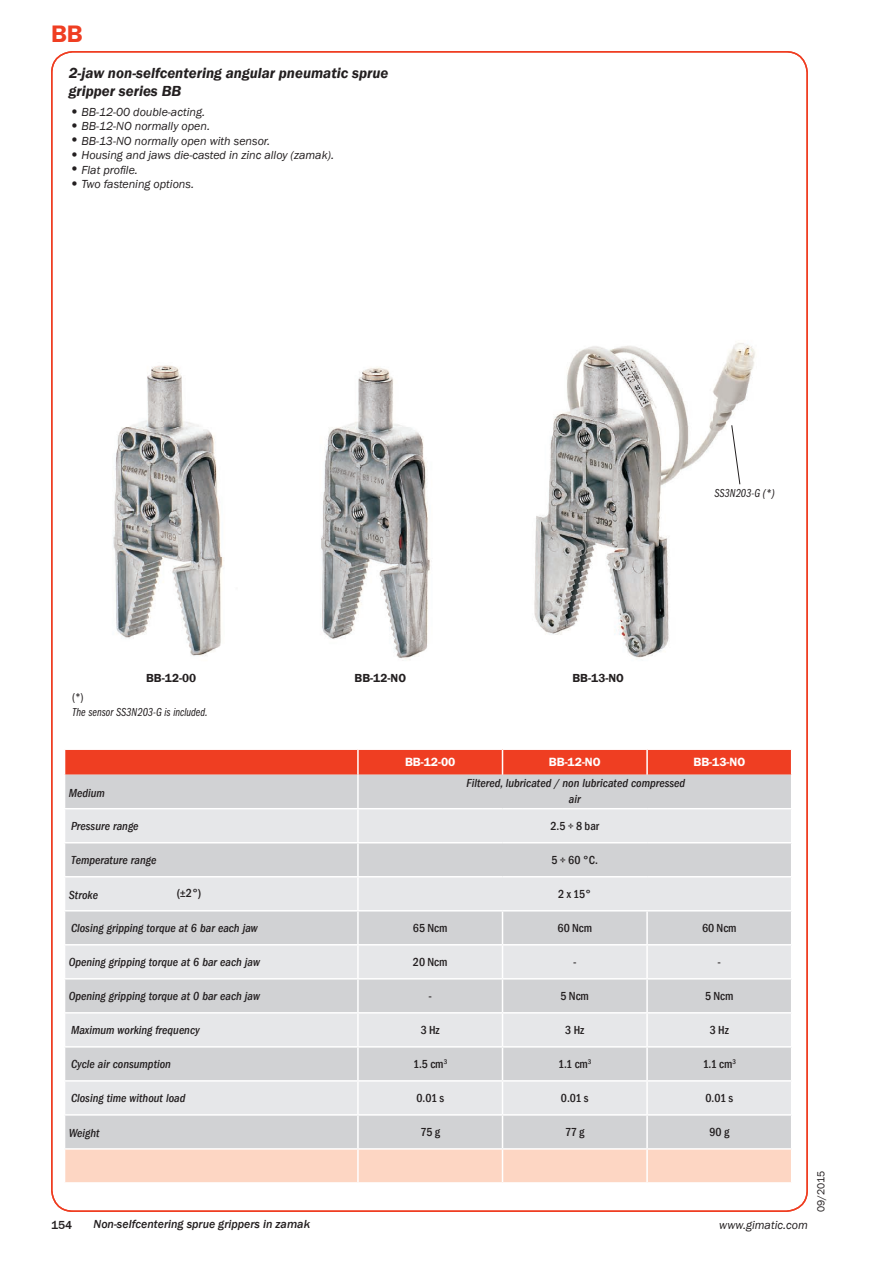
<style>
.page{position:relative;width:893px;height:1263px;background:#fff}
.page>*{position:absolute;margin:0;border:0;box-sizing:border-box;transform-origin:0 0}
.t1{font:600 24px "ITC Franklin Gothic Std";color:#ef3e22}
.t2{font:italic 600 15px/18px "Franklin Gothic";color:#231f20}
.t3{font:italic 500 condensed 12px/15.9px "Franklin Gothic LT Com";color:#231f20;text-align:center}
.t4{font:italic 12px "Franklin Gothic";color:#231f20}
.t5{font:500 condensed 12px "Franklin Gothic";color:#231f20}
.t6{font:12px "ITC Franklin Gothic Std Bk Cp It";color:#231f20}
.t7{font:italic 500 12px "Franklin Gothic";color:#231f20}
.t8{font:600 12px "Franklin Gothic";color:#231f20}
.t9{font:600 12px "ITC Franklin Gothic Std";color:#fff}
.t10{font:500 12px "Franklin Gothic";color:#231f20}
.t11{font:12px "ITC Franklin Gothic Std Bk Cp";color:#231f20}
.t12{font:10.5px "Franklin Gothic";letter-spacing:-.005em;color:#231f20}
.s1{font-family:"ITC Franklin Gothic Std";font-weight:500;font-style:normal;font-size:19.5px}
</style>
<div class="page">
<img style="left:113px;top:343px;width:642px;height:317px">
<svg style="left:731px;top:424px;width:10px;height:61px"></svg>
<div style="left:65px;top:775px;width:726px;height:373px;background:#d1d2d4"></div>
<svg style="left:65px;top:809px;width:726px;height:305px;background:#dddee0"></svg>
<div style="left:65px;top:1150px;width:726px;height:32px;background:#fdd6c3"></div>
<hr style="left:357px;top:775px;width:2px;height:33px;background:#fff">
<hr style="left:64px;top:808px;width:294px;height:1px;background:#fff">
<hr style="left:358px;top:808px;width:144px;height:1px;background:#fff">
<hr style="left:357px;top:809px;width:2px;height:33px;background:#fff">
<hr style="left:502px;top:808px;width:145px;height:1px;background:#fff">
<hr style="left:647px;top:808px;width:145px;height:1px;background:#fff">
<hr style="left:64px;top:842px;width:294px;height:1px;background:#fff">
<hr style="left:358px;top:842px;width:144px;height:1px;background:#fff">
<hr style="left:357px;top:843px;width:2px;height:33px;background:#fff">
<hr style="left:502px;top:842px;width:145px;height:1px;background:#fff">
<hr style="left:647px;top:842px;width:145px;height:1px;background:#fff">
<hr style="left:64px;top:876px;width:294px;height:1px;background:#fff">
<hr style="left:358px;top:876px;width:144px;height:1px;background:#fff">
<hr style="left:357px;top:877px;width:2px;height:33px;background:#fff">
<hr style="left:502px;top:876px;width:145px;height:1px;background:#fff">
<hr style="left:647px;top:876px;width:145px;height:1px;background:#fff">
<hr style="left:64px;top:910px;width:294px;height:1px;background:#fff">
<hr style="left:358px;top:910px;width:144px;height:1px;background:#fff">
<hr style="left:357px;top:911px;width:2px;height:33px;background:#fff">
<hr style="left:502px;top:910px;width:145px;height:1px;background:#fff">
<hr style="left:502px;top:911px;width:1px;height:33px;background:#fff">
<hr style="left:647px;top:910px;width:145px;height:1px;background:#fff">
<hr style="left:646px;top:911px;width:2px;height:33px;background:#fff">
<hr style="left:64px;top:944px;width:294px;height:1px;background:#fff">
<hr style="left:358px;top:944px;width:144px;height:1px;background:#fff">
<hr style="left:357px;top:945px;width:2px;height:33px;background:#fff">
<hr style="left:502px;top:944px;width:145px;height:1px;background:#fff">
<hr style="left:502px;top:945px;width:1px;height:33px;background:#fff">
<hr style="left:647px;top:944px;width:145px;height:1px;background:#fff">
<hr style="left:646px;top:945px;width:2px;height:33px;background:#fff">
<hr style="left:64px;top:978px;width:294px;height:1px;background:#fff">
<hr style="left:358px;top:978px;width:144px;height:1px;background:#fff">
<hr style="left:357px;top:979px;width:2px;height:33px;background:#fff">
<hr style="left:502px;top:978px;width:145px;height:1px;background:#fff">
<hr style="left:502px;top:979px;width:1px;height:33px;background:#fff">
<hr style="left:647px;top:978px;width:145px;height:1px;background:#fff">
<hr style="left:646px;top:979px;width:2px;height:33px;background:#fff">
<hr style="left:64px;top:1012px;width:294px;height:1px;background:#fff">
<hr style="left:358px;top:1012px;width:144px;height:1px;background:#fff">
<hr style="left:357px;top:1013px;width:2px;height:33px;background:#fff">
<hr style="left:502px;top:1012px;width:145px;height:1px;background:#fff">
<hr style="left:502px;top:1013px;width:1px;height:33px;background:#fff">
<hr style="left:647px;top:1012px;width:145px;height:1px;background:#fff">
<hr style="left:646px;top:1013px;width:2px;height:33px;background:#fff">
<hr style="left:64px;top:1046px;width:294px;height:1px;background:#fff">
<hr style="left:358px;top:1046px;width:144px;height:1px;background:#fff">
<hr style="left:357px;top:1047px;width:2px;height:33px;background:#fff">
<hr style="left:502px;top:1046px;width:145px;height:1px;background:#fff">
<hr style="left:502px;top:1047px;width:1px;height:33px;background:#fff">
<hr style="left:647px;top:1046px;width:145px;height:1px;background:#fff">
<hr style="left:646px;top:1047px;width:2px;height:33px;background:#fff">
<hr style="left:64px;top:1080px;width:294px;height:2px;background:#fff">
<hr style="left:358px;top:1080px;width:144px;height:2px;background:#fff">
<hr style="left:357px;top:1082px;width:2px;height:32px;background:#fff">
<hr style="left:502px;top:1080px;width:145px;height:2px;background:#fff">
<hr style="left:502px;top:1082px;width:1px;height:32px;background:#fff">
<hr style="left:647px;top:1080px;width:145px;height:2px;background:#fff">
<hr style="left:646px;top:1082px;width:2px;height:32px;background:#fff">
<hr style="left:64px;top:1114px;width:294px;height:2px;background:#fff">
<hr style="left:358px;top:1114px;width:144px;height:2px;background:#fff">
<hr style="left:357px;top:1116px;width:2px;height:32px;background:#fff">
<hr style="left:502px;top:1114px;width:145px;height:2px;background:#fff">
<hr style="left:502px;top:1116px;width:1px;height:32px;background:#fff">
<hr style="left:647px;top:1114px;width:145px;height:2px;background:#fff">
<hr style="left:646px;top:1116px;width:2px;height:32px;background:#fff">
<svg style="left:64px;top:749px;width:728px;height:26px;background:#ef492f"></svg>
<hr style="left:357px;top:750px;width:2px;height:25px;background:#fff">
<hr style="left:357px;top:1150px;width:2px;height:32px;background:#fff">
<hr style="left:502px;top:1150px;width:1px;height:32px;background:#fff">
<hr style="left:646px;top:1150px;width:2px;height:32px;background:#fff">
<h1 class="t1" style="left:51px;top:20px;width:33px">BB</h1>
<p class="t2" style="left:69px;top:64px;width:321px">2-jaw non-selfcentering angular pneumatic sprue gripper series BB</p>
<p class="t4" style="left:69px;top:105px;width:138px"><span class="s1">•</span>BB-12-00 double-acting.</p>
<p class="t4" style="left:69px;top:119px;width:143px"><span class="s1">•</span>BB-12-NO normally open.</p>
<p class="t4" style="left:69px;top:133px;width:203px"><span class="s1">•</span>BB-13-NO normally open with sensor.</p>
<p class="t4" style="left:69px;top:148px;width:267px"><span class="s1">•</span>Housing and jaws die-casted in zinc alloy (zamak).</p>
<p class="t4" style="left:69px;top:162px;width:71px"><span class="s1">•</span>Flat profile.</p>
<p class="t4" style="left:69px;top:177px;width:127px"><span class="s1">•</span>Two fastening options.</p>
<p class="t6" style="left:714px;top:487px;width:62px">SS3N203-G (*)</p>
<p class="t8" style="left:146px;top:670px;width:52px">BB-12-00</p>
<p class="t8" style="left:355px;top:670px;width:53px">BB-12-NO</p>
<p class="t8" style="left:572px;top:670px;width:53px">BB-13-NO</p>
<p class="t11" style="left:72px;top:691px;width:13px">(*)</p>
<p class="t6" style="left:72px;top:705px;width:137px">The sensor SS3N203-G is included.</p>
<p class="t3" style="left:69px;top:785px;width:38px">Medium</p>
<p class="t9" style="left:405px;top:755px;width:52px">BB-12-00</p>
<p class="t9" style="left:693px;top:755px;width:53px">BB-13-NO</p>
<p class="t9" style="left:549px;top:755px;width:53px">BB-12-NO</p>
<p class="t3" style="left:467px;top:775px;width:220px">Filtered, lubricated / non lubricated compressed air</p>
<p class="t3" style="left:71px;top:818px;width:69px">Pressure range</p>
<p class="t5" style="left:550px;top:818px;width:50px">2.5 ÷ 8 bar</p>
<p class="t3" style="left:71px;top:852px;width:87px">Temperature range</p>
<p class="t5" style="left:551px;top:852px;width:48px">5 ÷ 60 °C.</p>
<p class="t3" style="left:69px;top:887px;width:31px">Stroke</p>
<p class="t5" style="left:177px;top:885px;width:26px">(±2°)</p>
<p class="t5" style="left:558px;top:886px;width:35px">2 x 15°</p>
<p class="t3" style="left:71px;top:920px;width:188px">Closing gripping torque at 6 bar each jaw</p>
<p class="t5" style="left:413px;top:920px;width:36px">65 Ncm</p>
<p class="t5" style="left:557px;top:920px;width:36px">60 Ncm</p>
<p class="t5" style="left:702px;top:920px;width:36px">60 Ncm</p>
<p class="t3" style="left:69px;top:954px;width:193px">Opening gripping torque at 6 bar each jaw</p>
<p class="t5" style="left:413px;top:954px;width:36px">20 Ncm</p>
<p class="t5" style="left:573px;top:954px;width:5px">-</p>
<p class="t5" style="left:718px;top:954px;width:5px">-</p>
<p class="t3" style="left:69px;top:988px;width:193px">Opening gripping torque at 0 bar each jaw</p>
<p class="t5" style="left:428px;top:988px;width:5px">-</p>
<p class="t5" style="left:561px;top:988px;width:30px">5 Ncm</p>
<p class="t5" style="left:705px;top:988px;width:30px">5 Ncm</p>
<p class="t3" style="left:71px;top:1022px;width:130px">Maximum working frequency</p>
<p class="t5" style="left:421px;top:1022px;width:21px">3 Hz</p>
<p class="t5" style="left:565px;top:1022px;width:21px">3 Hz</p>
<p class="t5" style="left:710px;top:1022px;width:21px">3 Hz</p>
<p class="t3" style="left:71px;top:1057px;width:102px">Cycle air consumption</p>
<p class="t5" style="left:413px;top:1056px;width:36px">1.5 cm<sup>3</sup></p>
<p class="t5" style="left:558px;top:1056px;width:35px">1.1 cm<sup>3</sup></p>
<p class="t5" style="left:703px;top:1056px;width:35px">1.1 cm<sup>3</sup></p>
<p class="t3" style="left:71px;top:1090px;width:116px">Closing time without load</p>
<p class="t5" style="left:416px;top:1090px;width:29px">0.01 s</p>
<p class="t5" style="left:561px;top:1090px;width:29px">0.01 s</p>
<p class="t5" style="left:705px;top:1090px;width:29px">0.01 s</p>
<p class="t3" style="left:69px;top:1125px;width:32px">Weight</p>
<p class="t5" style="left:420px;top:1124px;width:21px">75 g</p>
<p class="t5" style="left:565px;top:1124px;width:21px">77 g</p>
<p class="t5" style="left:709px;top:1124px;width:21px">90 g</p>
<p class="t7" style="left:94px;top:1217px;width:218px">Non-selfcentering sprue grippers in zamak</p>
<p class="t10" style="left:51px;top:1217px;width:23px">154</p>
<p class="t4" style="left:719px;top:1217px;width:90px">www.gimatic.com</p>
<p class="t12" style="left:814px;top:1212px;width:43px;rotate:-90deg">09/2015</p>
</div>
